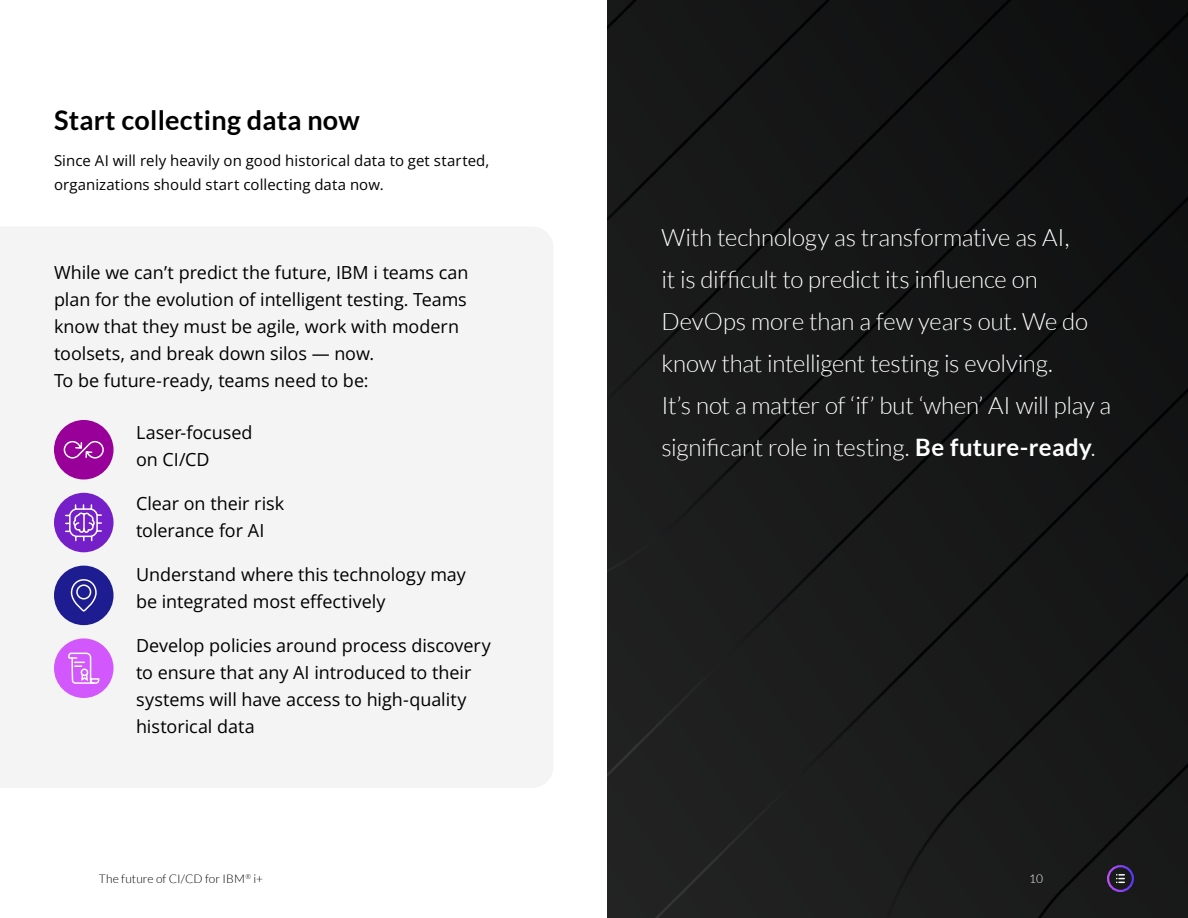
<style>
.page{position:relative;width:1188px;height:918px;background:#fff}
.page>*{position:absolute;margin:0;border:0;box-sizing:border-box;transform-origin:0 0}
.t1{font:700 27px "Lato";letter-spacing:.01em;color:#000}
.t2{font:300 24px/42px "Lato";letter-spacing:-.01em;color:#fff}
.t3{font:18px/27px "Open Sans";letter-spacing:-.005em;color:#000}
.t4{font:15px/24px "Open Sans";letter-spacing:.005em;color:#000}
.t5{font:300 12px "Lato";letter-spacing:.005em;color:#000}
.t6{font:300 12px "Lato";color:#fff}
.s1{font-weight:700}
</style>
<div class="page">
<img style="left:608px;top:0;width:580px;height:918px">
<div style="left:0;top:227px;width:553px;height:560px;background:#f4f4f5"></div>
<div style="left:54px;top:638px;width:60px;height:60px;background:#d257fc;border-radius:50%"></div>
<svg style="left:68px;top:652px;width:32px;height:32px"></svg>
<div style="left:54px;top:420px;width:60px;height:60px;background:#909;border-radius:50%"></div>
<svg style="left:63px;top:440px;width:41px;height:19px"></svg>
<div style="left:54px;top:493px;width:60px;height:59px;background:#751fc9;border-radius:50%"></div>
<svg style="left:65px;top:504px;width:37px;height:38px"></svg>
<div style="left:54px;top:566px;width:60px;height:59px;background:#1d1d91;border-radius:50%"></div>
<svg style="left:70px;top:579px;width:27px;height:33px"></svg>
<svg style="left:1116px;top:874px;width:8px;height:9px"></svg>
<div style="left:1107px;top:865px;width:27px;height:27px;border:2px solid #fff;border-radius:50%"></div>
<h1 class="t1" style="left:54px;top:104px;width:307px">Start collecting data now</h1>
<p class="t4" style="left:54px;top:149px;width:437px">Since AI will rely heavily on good historical data to get started, organizations should start collecting data now.</p>
<p class="t3" style="left:54px;top:258px;width:416px">While we can’t predict the future, IBM i teams can plan for the evolution of intelligent testing. Teams know that they must be agile, work with modern toolsets, and break down silos — now.<br>To be future-ready, teams need to be:</p>
<p class="t3" style="left:136px;top:419px;width:118px">Laser-focused on CI/CD</p>
<p class="t3" style="left:136px;top:490px;width:150px">Clear on their risk tolerance for AI</p>
<p class="t3" style="left:136px;top:560px;width:331px">Understand where this technology may be integrated most effectively</p>
<p class="t3" style="left:136px;top:631px;width:356px">Develop policies around process discovery to ensure that any AI introduced to their systems will have access to high-quality historical data</p>
<p class="t2" style="left:662px;top:216px;width:451px">With technology as transformative as AI,<br>it is difficult to predict its influence on DevOps more than a few years out. We do know that intelligent testing is evolving.<br>It’s not a matter of ‘if’ but ‘when’ AI will play a significant role in testing. <span class="s1">Be future-ready</span>.</p>
<p class="t5" style="left:99px;top:873px;width:166px">The future of CI/CD for IBM<sup>®</sup> i+</p>
<p class="t6" style="left:1029px;top:873px;width:15px">10</p>
</div>
